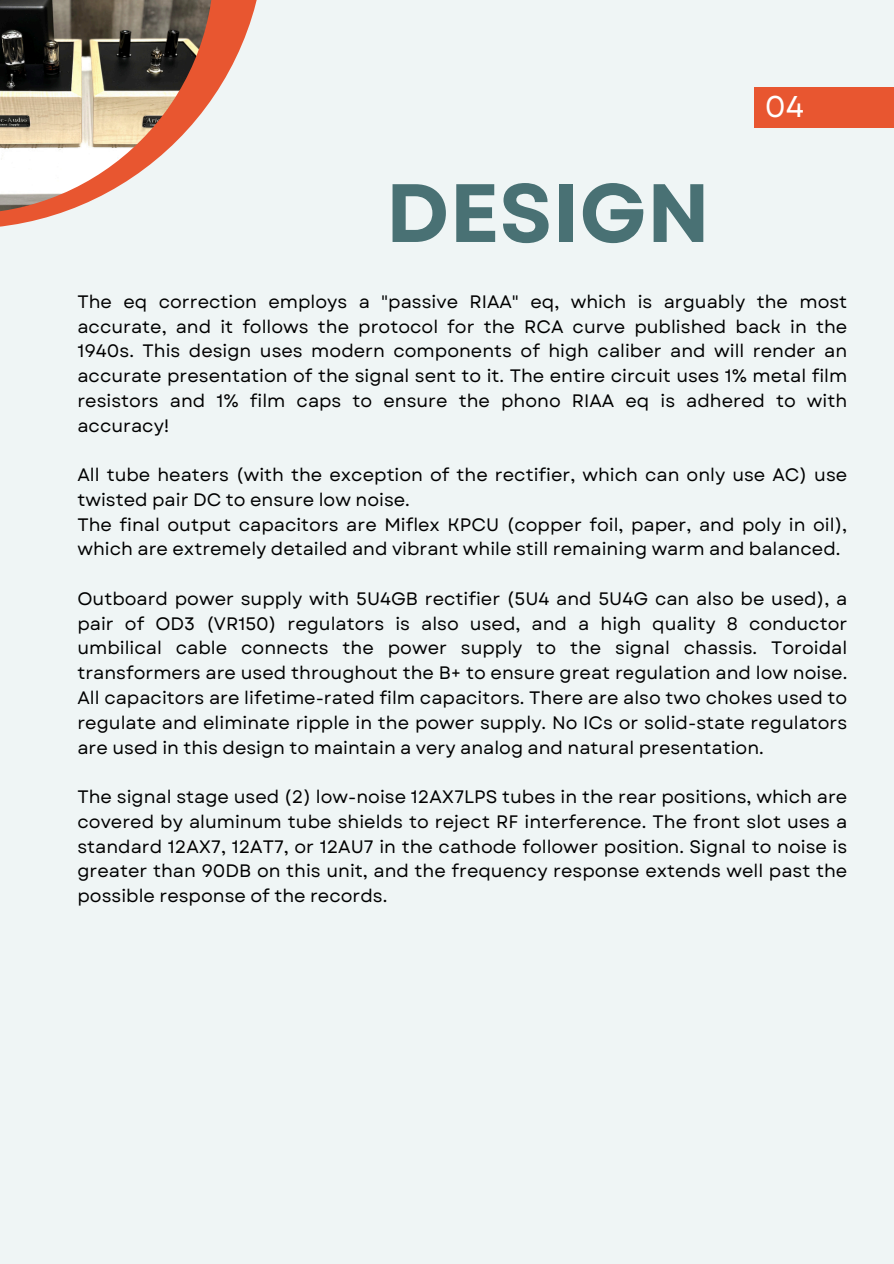
<style>
.page{position:relative;width:894px;height:1264px;background:#fff}
.page>*{position:absolute;margin:0;border:0;box-sizing:border-box;transform-origin:0 0}
.t1{font:700 82.5px "Garet";color:#497174}
.t2{font:30px "Garet";color:#fff}
.t3{font:18px/24.8px "Garet";color:#000;text-align:justify}
</style>
<div class="page">
<div style="left:0;top:0;width:893px;height:1263px;background:#eff5f5"></div>
<div style="left:754px;top:87px;width:139px;height:40px;background:#e85630"></div>
<svg style="left:0;top:0;width:257px;height:227px"></svg>
<img style="left:0;top:0;width:214px;height:214px">
<h1 class="t1" style="left:385px;top:154px;width:326px">DESIGN</h1>
<p class="t2" style="left:764px;top:85px;width:41px">04</p>
<p class="t3" style="left:77px;top:289px;width:771px">The eq correction employs a "passive RIAA" eq, which is arguably the most accurate, and it follows the protocol for the RCA curve published back in the 1940s. This design uses modern components of high caliber and will render an accurate presentation of the signal sent to it. The entire circuit uses 1% metal film resistors and 1% film caps to ensure the phono RIAA eq is adhered to with accuracy!</p>
<p class="t3" style="left:77px;top:462px;width:771px">All tube heaters (with the exception of the rectifier, which can only use AC) use twisted pair DC to ensure low noise.</p>
<p class="t3" style="left:77px;top:512px;width:771px">The final output capacitors are Miflex KPCU (copper foil, paper, and poly in oil), which are extremely detailed and vibrant while still remaining warm and balanced.</p>
<p class="t3" style="left:77px;top:586px;width:771px">Outboard power supply with 5U4GB rectifier (5U4 and 5U4G can also be used), a pair of OD3 (VR150) regulators is also used, and a high quality 8 conductor umbilical cable connects the power supply to the signal chassis. Toroidal transformers are used throughout the B+ to ensure great regulation and low noise.<br>All capacitors are lifetime-rated film capacitors. There are also two chokes used to regulate and eliminate ripple in the power supply. No ICs or solid-state regulators are used in this design to maintain a very analog and natural presentation.</p>
<p class="t3" style="left:77px;top:784px;width:771px">The signal stage used (2) low-noise 12AX7LPS tubes in the rear positions, which are covered by aluminum tube shields to reject RF interference. The front slot uses a standard 12AX7, 12AT7, or 12AU7 in the cathode follower position. Signal to noise is greater than 90DB on this unit, and the frequency response extends well past the possible response of the records.</p>
</div>
